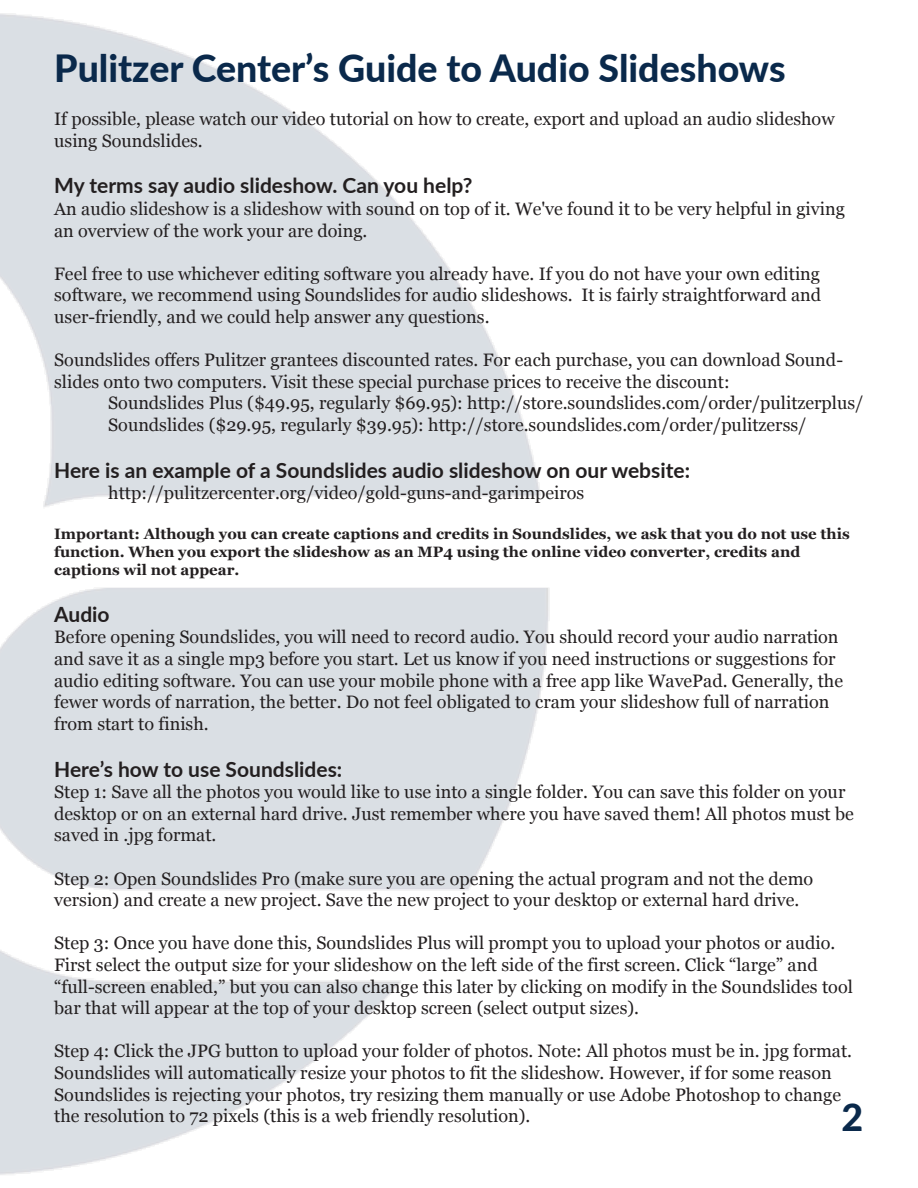
<style>
.page{position:relative;width:918px;height:1188px;background:#fff}
.page>*{position:absolute;margin:0;border:0;box-sizing:border-box;transform-origin:0 0}
.t1{font:800 37.5px "Lato";color:#0a294b}
.t2{font:700 21px "Lato";color:#231f20}
.t3{font:18px/21.6px "Georgia";color:#231f20}
.t4{font:700 15px/18px "Georgia";color:#231f20}
</style>
<div class="page">
<h1 class="t1" style="left:54px;top:40px;width:733px">Pulitzer Center’s Guide to Audio Slideshows</h1>
<p class="t3" style="left:54px;top:107px;width:782px">If possible, please watch our video tutorial on how to create, export and upload an audio slideshow using Soundslides.</p>
<p class="t2" style="left:54px;top:170px;width:420px">My terms say audio slideshow. Can you help?</p>
<p class="t3" style="left:54px;top:197px;width:792px">An audio slideshow is a slideshow with sound on top of it. We've found it to be very helpful in giving an overview of the work your are doing.</p>
<p class="t3" style="left:54px;top:262px;width:768px;text-align:justify">Feel free to use whichever editing software you already have. If you do not have your own editing software, we recommend using Soundslides for audio slideshows. It is fairly straightforward and user-friendly, and we could help answer any questions.</p>
<p class="t3" style="left:54px;top:349px;width:790px">Soundslides offers Pulitzer grantees discounted rates. For each purchase, you can download Sound&shy;slides onto two computers. Visit these special purchase prices to receive the discount:</p>
<p class="t3" style="left:108px;top:392px;width:757px">Soundslides Plus ($49.95, regularly $69.95): http://store.soundslides.com/order/pulitzerplus/<br>Soundslides ($29.95, regularly $39.95): http://store.soundslides.com/order/pulitzerss/</p>
<p class="t2" style="left:54px;top:455px;width:637px">Here is an example of a Soundslides audio slideshow on our website:</p>
<p class="t3" style="left:108px;top:482px;width:478px">http://pulitzercenter.org/video/gold-guns-and-garimpeiros</p>
<p class="t4" style="left:54px;top:524px;width:797px">Important: Although you can create captions and credits in Soundslides, we ask that you do not use this function. When you export the slideshow as an MP4 using the online video converter, credits and captions wil not appear.</p>
<p class="t2" style="left:54px;top:599px;width:57px">Audio</p>
<p class="t3" style="left:54px;top:626px;width:790px">Before opening Soundslides, you will need to record audio. You should record your audio narration and save it as a single mp3 before you start. Let us know if you need instructions or suggestions for audio editing software. You can use your mobile phone with a free app like WavePad. Generally, the fewer words of narration, the better. Do not feel obligated to cram your slideshow full of narration from start to finish.</p>
<p class="t2" style="left:54px;top:754px;width:290px">Here’s how to use Soundslides:</p>
<p class="t3" style="left:54px;top:781px;width:801px">Step 1: Save all the photos you would like to use into a single folder. You can save this folder on your desktop or on an external hard drive. Just remember where you have saved them! All photos must be saved in .jpg format.</p>
<p class="t3" style="left:54px;top:867px;width:761px">Step 2: Open Soundslides Pro (make sure you are opening the actual program and not the demo version) and create a new project. Save the new project to your desktop or external hard drive.</p>
<p class="t3" style="left:54px;top:932px;width:800px">Step 3: Once you have done this, Soundslides Plus will prompt you to upload your photos or audio.<br>First select the output size for your slideshow on the left side of the first screen. Click “large” and “full-screen enabled,” but you can also change this later by clicking on modify in the Soundslides tool bar that will appear at the top of your desktop screen (select output sizes).</p>
<p class="t3" style="left:54px;top:1040px;width:799px">Step 4: Click the JPG button to upload your folder of photos. Note: All photos must be in. jpg format.<br>Soundslides will automatically resize your photos to fit the slideshow. However, if for some reason Soundslides is rejecting your photos, try resizing them manually or use Adobe Photoshop to change the resolution to 72 pixels (this is a web friendly resolution).</p>
<h1 class="t1" style="left:842px;top:1090px;width:23px">2</h1>
</div>
